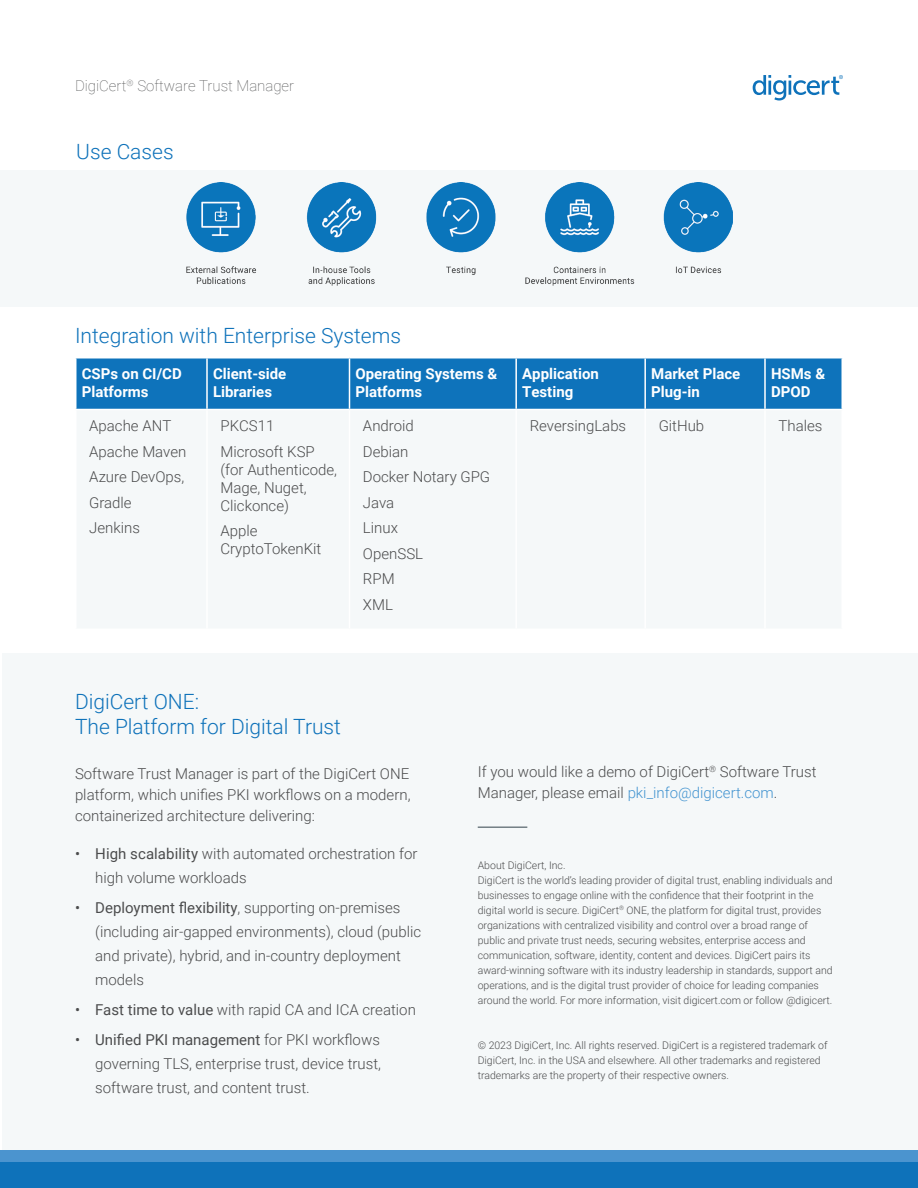
<style>
.page{position:relative;width:918px;height:1188px;background:#fff}
.page>*{position:absolute;margin:0;border:0;box-sizing:border-box;transform-origin:0 0}
.t1{font:300 21px/25.2px "Roboto";color:#0e72ba}
.t2{font:300 15px/25.5px "Roboto";color:#4b4c4d}
.t3{font:700 15px/18px "Roboto";color:#fff}
.t4{font:100 15px "Roboto";color:#4b4c4d}
.t5{font:300 10.5px/15px "Roboto";color:#4b4c4d}
.s1{font-weight:400}
.s2{color:#4394d0}
</style>
<div class="page">
<div style="left:0;top:170px;width:918px;height:136px;background:#f5f8f9"></div>
<div style="left:3px;top:653px;width:915px;height:497px;background:#f5f8f9"></div>
<svg style="left:753px;top:75px;width:90px;height:25px"></svg>
<div style="left:0;top:1162px;width:918px;height:26px;background:#0e72ba"></div>
<div style="left:0;top:1150px;width:918px;height:12px;background:#4b94cf"></div>
<hr style="left:478px;top:827px;width:49px;height:1px;background:#47565e">
<img style="left:186px;top:183px;width:547px;height:103px">
<div style="left:76px;top:358px;width:766px;height:51px;background:#0e73bb"></div>
<hr style="left:206px;top:358px;width:2px;height:51px;background:#fff">
<hr style="left:349px;top:358px;width:1px;height:51px;background:#fff">
<hr style="left:515px;top:358px;width:2px;height:51px;background:#fff">
<hr style="left:644px;top:358px;width:2px;height:51px;background:#fff">
<hr style="left:764px;top:358px;width:2px;height:51px;background:#fff">
<h2 class="t4" style="left:75px;top:75px;width:221px">DigiCert<sup>®</sup> Software Trust Manager</h2>
<h1 class="t1" style="left:76px;top:138px;width:99px">Use Cases</h1>
<h1 class="t1" style="left:75px;top:322px;width:328px">Integration with Enterprise Systems</h1>
<h2 class="t3" style="left:82px;top:365px;width:102px">CSPs on CI/CD<br>Platforms</h2>
<h2 class="t3" style="left:213px;top:365px;width:75px">Client-side<br>Libraries</h2>
<h2 class="t3" style="left:356px;top:365px;width:143px">Operating Systems &amp;<br>Platforms</h2>
<h2 class="t3" style="left:522px;top:365px;width:78px">Application<br>Testing</h2>
<h2 class="t3" style="left:651px;top:365px;width:91px">Market Place<br>Plug-in</h2>
<h2 class="t3" style="left:771px;top:365px;width:56px">HSMs &amp;<br>DPOD</h2>
<h2 class="t2" style="left:89px;top:413px;width:99px">Apache ANT<br>Apache Maven<br>Azure DevOps,<br>Gradle<br>Jenkins</h2>
<h2 class="t2" style="left:220px;top:413px;width:96px">PKCS11<br>Microsoft KSP</h2>
<h2 class="t2" style="left:363px;top:413px;width:129px">Android<br>Debian<br>Docker Notary GPG<br>Java<br>Linux<br>OpenSSL<br>RPM<br>XML</h2>
<h2 class="t2" style="left:530px;top:413px;width:98px">ReversingLabs</h2>
<h2 class="t2" style="left:659px;top:413px;width:47px">GitHub</h2>
<h2 class="t2" style="left:778px;top:413px;width:45px">Thales</h2>
<h2 class="t2" style="left:220px;top:460px;width:118px;line-height:18px">(for Authenticode,<br>Mage, Nuget,<br>Clickonce)</h2>
<h2 class="t2" style="left:220px;top:521px;width:102px;line-height:18px">Apple<br>CryptoTokenKit</h2>
<h1 class="t1" style="left:75px;top:688px;width:267px">DigiCert ONE:<br>The Platform for Digital Trust</h1>
<h2 class="t2" style="left:75px;top:763px;width:337px;line-height:21px;text-align:justify">Software Trust Manager is part of the DigiCert ONE platform, which unifies PKI workflows on a modern, containerized architecture delivering:</h2>
<h2 class="t2" style="left:95px;top:841px;width:324px;line-height:24px;text-indent:-20px"><span class="s1">• High scalability</span> with automated orchestration for high volume workloads</h2>
<h2 class="t2" style="left:95px;top:895px;width:328px;line-height:24px;text-indent:-20px"><span class="s1">• Deployment flexibility</span>, supporting on-premises (including air-gapped environments), cloud (public and private), hybrid, and in-country deployment models</h2>
<h2 class="t2" style="left:75px;top:996px;width:342px"><span class="s1">• Fast time to value</span> with rapid CA and ICA creation</h2>
<h2 class="t2" style="left:95px;top:1027px;width:287px;line-height:24px;text-align:justify;text-indent:-20px"><span class="s1">• Unified PKI management</span> for PKI workflows governing TLS, enterprise trust, device trust, software trust, and content trust.</h2>
<h2 class="t2" style="left:478px;top:761px;width:340px;line-height:21px">If you would like a demo of DigiCert<sup>®</sup> Software Trust<br>Manager, please email <span class="s2">pki_info@digicert.com</span>.</h2>
<p class="t5" style="left:478px;top:857px;width:356px">About DigiCert, Inc.<br>DigiCert is the world’s leading provider of digital trust, enabling individuals and businesses to engage online with the confidence that their footprint in the digital world is secure. DigiCert<sup>®</sup> ONE, the platform for digital trust, provides organizations with centralized visibility and control over a broad range of public and private trust needs, securing websites, enterprise access and communication, software, identity, content and devices. DigiCert pairs its award-winning software with its industry leadership in standards, support and operations, and is the digital trust provider of choice for leading companies around the world. For more information, visit digicert.com or follow @digicert.</p>
<p class="t5" style="left:478px;top:1037px;width:351px">© 2023 DigiCert, Inc. All rights reserved. DigiCert is a registered trademark of<br>DigiCert, Inc. in the USA and elsewhere. All other trademarks and registered trademarks are the property of their respective owners.</p>
</div>
